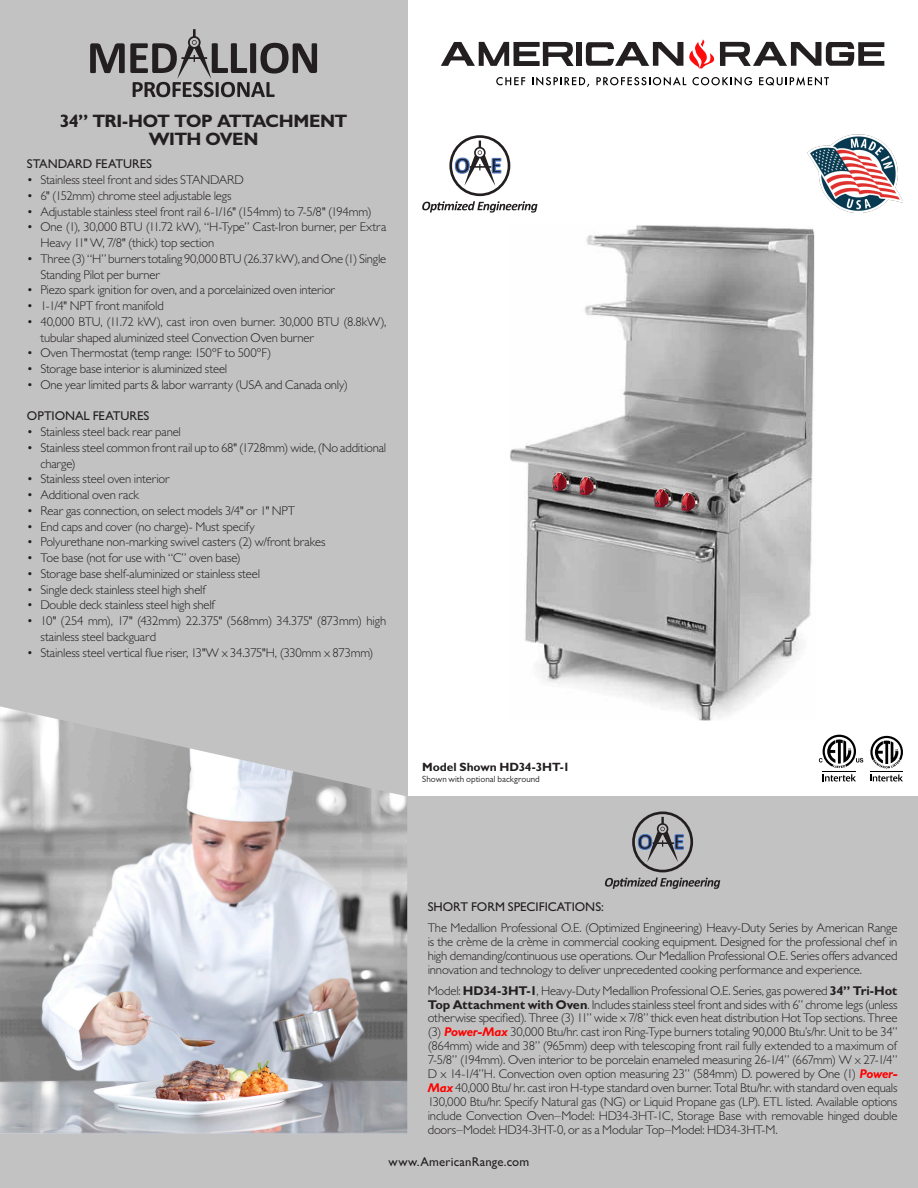
<style>
.page{position:relative;width:918px;height:1188px;background:#fff}
.page>*{position:absolute;margin:0;border:0;box-sizing:border-box;transform-origin:0 0}
.t1{font:700 18px "Gill Sans MT Pro";letter-spacing:-.035em;color:#231f20}
.t2{font:300 12.75px/14px "Gill Sans MT Pro";letter-spacing:-.015em;color:#231f20}
.t3{font:500 12.75px "Gill Sans MT Pro";letter-spacing:-.005em;color:#231f20}
.t4{font:500 12.75px "Gill Sans MT Pro";letter-spacing:.015em;color:#231f20}
.t5{font:700 12px "Gill Sans MT Pro";letter-spacing:-.01em;color:#231f20}
.t6{font:9px "Gill Sans MT Pro";letter-spacing:.005em;color:#231f20}
.s1{font-weight:700}
.s2{font-weight:700;font-style:italic;color:#f00}
</style>
<div class="page">
<div style="left:0;top:796px;width:918px;height:392px;background:#c2c2c2"></div>
<div style="left:0;top:0;width:407px;height:1188px;background:#c2c2c2"></div>
<img style="left:0;top:706px;width:407px;height:428px">
<div style="left:576px;top:42px;width:6px;height:24px;background:#231f20"></div>
<svg style="left:441px;top:42px;width:133px;height:24px"></svg>
<svg style="left:586px;top:42px;width:97px;height:24px"></svg>
<svg style="left:689px;top:39px;width:195px;height:29px"></svg>
<svg style="left:496px;top:77px;width:29px;height:8px"></svg>
<svg style="left:532px;top:77px;width:57px;height:10px"></svg>
<svg style="left:596px;top:77px;width:90px;height:9px"></svg>
<svg style="left:692px;top:77px;width:60px;height:9px"></svg>
<svg style="left:759px;top:77px;width:70px;height:9px"></svg>
<svg style="left:90px;top:29px;width:227px;height:68px"></svg>
<svg style="left:823px;top:774px;width:33px;height:8px"></svg>
<hr style="left:823px;top:771px;width:33px;height:1px;background:#000">
<svg style="left:819px;top:735px;width:44px;height:33px"></svg>
<svg style="left:870px;top:774px;width:33px;height:8px"></svg>
<hr style="left:870px;top:771px;width:33px;height:1px;background:#000">
<svg style="left:870px;top:736px;width:33px;height:32px"></svg>
<img style="left:808px;top:134px;width:95px;height:78px">
<img style="left:510px;top:225px;width:305px;height:496px">
<svg style="left:422px;top:135px;width:116px;height:78px"></svg>
<svg style="left:605px;top:812px;width:115px;height:77px"></svg>
<p class="t1" style="left:60px;top:110px;width:289px">34” TRI-HOT TOP ATTACHMENT</p>
<p class="t1" style="left:149px;top:128px;width:111px">WITH OVEN</p>
<p class="t3" style="left:27px;top:157px;width:127px">STANDARD FEATURES</p>
<p class="t2" style="left:27px;top:173px;width:218px">• Stainless steel front and sides STANDARD</p>
<p class="t2" style="left:27px;top:188px;width:206px">• 6" (152mm) chrome steel adjustable legs</p>
<p class="t2" style="left:27px;top:204px;width:346px">• Adjustable stainless steel front rail 6-1/16" (154mm) to 7-5/8" (194mm)</p>
<p class="t2" style="left:40px;top:219px;width:347px;line-height:15.8px;text-indent:-14px">• One (1), 30,000 BTU (11.72 kW), “H-Type” Cast-Iron burner, per Extra<br>Heavy 11" W, 7/8" (thick) top section</p>
<p class="t2" style="left:40px;top:251px;width:347px;line-height:15.8px;text-indent:-14px">• Three (3) “H” burners totaling 90,000 BTU (26.37 kW), and One (1) Single<br>Standing Pilot per burner</p>
<p class="t2" style="left:27px;top:283px;width:310px">• Piezo spark ignition for oven, and a porcelainized oven interior</p>
<p class="t2" style="left:27px;top:299px;width:138px">• 1-1/4" NPT front manifold</p>
<p class="t2" style="left:40px;top:314px;width:347px;line-height:15.8px;text-indent:-14px">• 40,000 BTU, (11.72 kW), cast iron oven burner. 30,000 BTU (8.8kW), tubular shaped aluminized steel Convection Oven burner</p>
<p class="t2" style="left:27px;top:346px;width:246px">• Oven Thermostat (temp range: 150ºF to 500ºF)</p>
<p class="t2" style="left:27px;top:362px;width:202px">• Storage base interior is aluminized steel</p>
<p class="t2" style="left:27px;top:377px;width:323px">• One year limited parts &amp; labor warranty (USA and Canada only)</p>
<p class="t3" style="left:27px;top:409px;width:124px">OPTIONAL FEATURES</p>
<p class="t2" style="left:27px;top:425px;width:156px">• Stainless steel back rear panel</p>
<p class="t2" style="left:40px;top:440px;width:347px;line-height:15.8px;text-indent:-14px">• Stainless steel common front rail up to 68" (1728mm) wide, (No additional charge)</p>
<p class="t2" style="left:27px;top:472px;width:144px">• Stainless steel oven interior</p>
<p class="t2" style="left:27px;top:488px;width:114px">• Additional oven rack</p>
<p class="t2" style="left:27px;top:503px;width:270px">• Rear gas connection, on select models 3/4" or 1" NPT</p>
<p class="t2" style="left:27px;top:519px;width:229px">• End caps and cover (no charge)- Must specify</p>
<p class="t2" style="left:27px;top:535px;width:300px">• Polyurethane non-marking swivel casters (2) w/front brakes</p>
<p class="t2" style="left:27px;top:551px;width:215px">• Toe base (not for use with “C” oven base)</p>
<p class="t2" style="left:27px;top:566px;width:235px">• Storage base shelf-aluminized or stainless steel</p>
<p class="t2" style="left:27px;top:582px;width:181px">• Single deck stainless steel high shelf</p>
<p class="t2" style="left:27px;top:598px;width:190px">• Double deck stainless steel high shelf</p>
<p class="t2" style="left:40px;top:613px;width:347px;line-height:15.8px;text-indent:-14px">• 10" (254 mm), 17" (432mm) 22.375" (568mm) 34.375" (873mm) high stainless steel backguard</p>
<p class="t2" style="left:27px;top:645px;width:348px">• Stainless steel vertical flue riser, 13"W x 34.375"H, (330mm x 873mm)</p>
<p class="t5" style="left:422px;top:760px;width:149px">Model Shown HD34-3HT-1</p>
<p class="t6" style="left:422px;top:773px;width:119px">Shown with optional background</p>
<p class="t3" style="left:428px;top:900px;width:178px">SHORT FORM SPECIFICATIONS:</p>
<p class="t2" style="left:428px;top:921px;width:471px;text-align:justify">The Medallion Professional O.E. (Optimized Engineering) Heavy-Duty Series by American Range is the crème de la crème in commercial cooking equipment. Designed for the professional chef in high demanding/continuous use operations. Our Medallion Professional O.E. Series offers advanced innovation and technology to deliver unprecedented cooking performance and experience.</p>
<p class="t2" style="left:428px;top:983px;width:471px;text-align:justify">Model: <span class="s1">HD34-3HT-1</span>, Heavy-Duty Medallion Professional O.E. Series, gas powered <span class="s1">34” Tri-Hot Top Attachment with Oven</span>. Includes stainless steel front and sides with 6” chrome legs (unless otherwise specified). Three (3) 11” wide x 7/8” thick even heat distribution Hot Top sections. Three (3) <span class="s2">Power-Max</span> 30,000 Btu/hr. cast iron Ring-Type burners totaling 90,000 Btu’s/hr. Unit to be 34” (864mm) wide and 38” (965mm) deep with telescoping front rail fully extended to a maximum of 7-5/8” (194mm). Oven interior to be porcelain enameled measuring 26-1/4” (667mm) W x 27-1/4” D x 14-1/4”H. Convection oven option measuring 23” (584mm) D. powered by One (1) <span class="s2">Power-Max</span> 40,000 Btu/ hr. cast iron H-type standard oven burner. Total Btu/hr. with standard oven equals 130,000 Btu/hr. Specify Natural gas (NG) or Liquid Propane gas (LP). ETL listed. Available options include Convection Oven–Model: HD34-3HT-1C, Storage Base with removable hinged double doors–Model: HD34-3HT-0, or as a Modular Top–Model: HD34-3HT-M.</p>
<p class="t4" style="left:389px;top:1155px;width:142px">www.AmericanRange.com</p>
</div>
